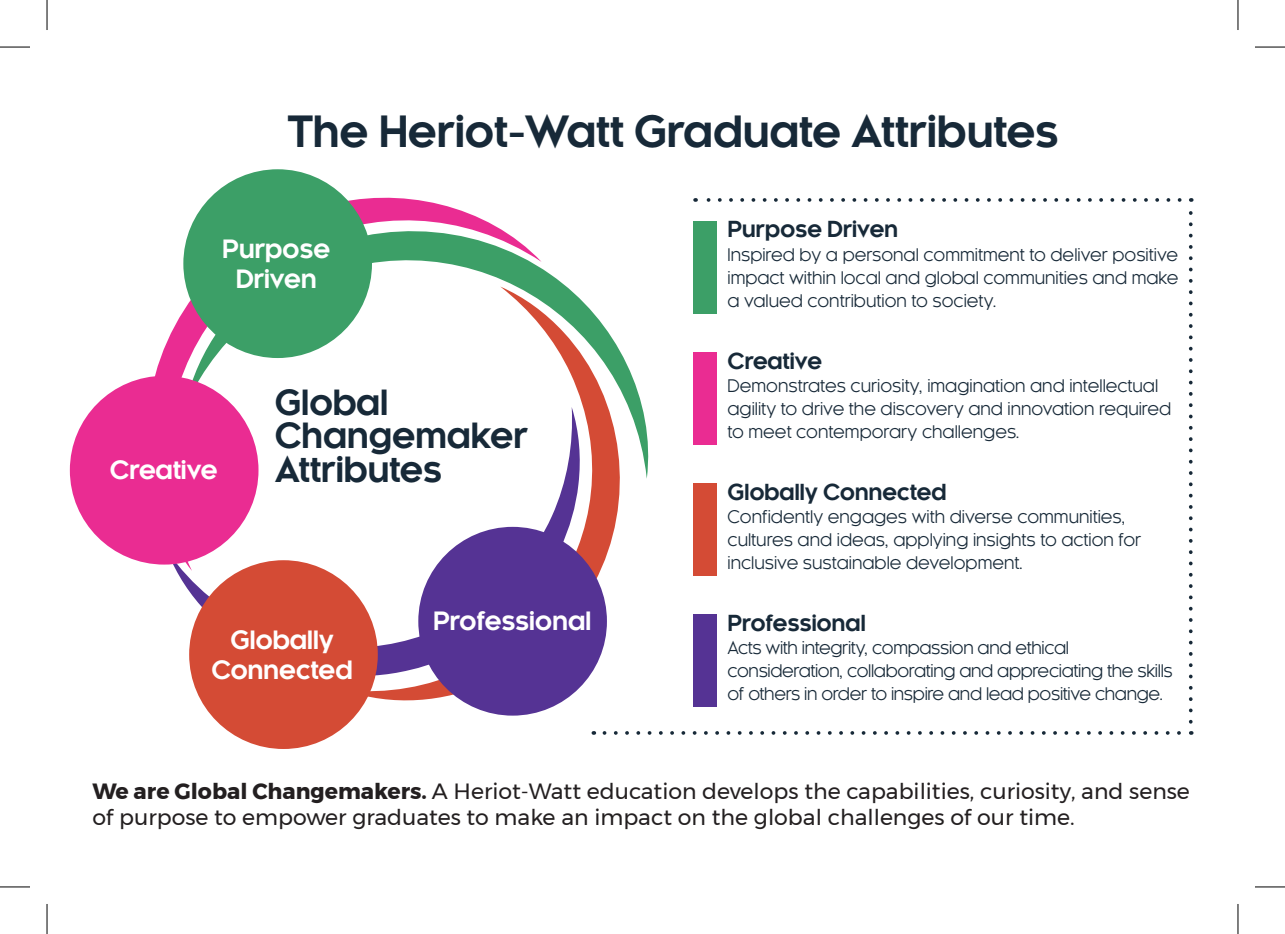
<style>
.page{position:relative;width:1285px;height:934px;background:#fff}
.page>*{position:absolute;margin:0;border:0;box-sizing:border-box;transform-origin:0 0}
.t1{font:700 42px "Kessel 105";letter-spacing:-.02em;color:#172938}
.t2{font:700 33.8px/33.8px "Kessel 105";letter-spacing:-.02em;color:#172938}
.t3{font:700 24.6px/29.6px "Kessel 105";letter-spacing:-.02em;color:#fff;text-align:center}
.t4{font:22px/26px "Montserrat";color:#231f20}
.t5{font:700 21.6px "Kessel 105";letter-spacing:-.02em;color:#172938}
.t6{font:17px/23.2px "Kessel 105";color:#172938}
.t7{font:17px/23.2px "Kessel 105";letter-spacing:-.02em;color:#172938}
.s1{font-weight:700}
</style>
<div class="page">
<svg style="left:604px;top:731px;width:587px;height:3px"></svg>
<svg style="left:1189px;top:198px;width:3px;height:523px"></svg>
<svg style="left:695px;top:198px;width:484px;height:4px"></svg>
<div style="left:693px;top:483px;width:24px;height:93px;background:#d44b35"></div>
<div style="left:693px;top:221px;width:24px;height:93px;background:#3c9f67"></div>
<div style="left:693px;top:614px;width:24px;height:93px;background:#553394"></div>
<svg style="left:142px;top:169px;width:201px;height:396px"></svg>
<svg style="left:185px;top:195px;width:464px;height:283px"></svg>
<svg style="left:344px;top:286px;width:300px;height:437px"></svg>
<svg style="left:167px;top:407px;width:414px;height:286px"></svg>
<div style="left:70px;top:375px;width:188px;height:189px;background:#ea2c92;border-radius:50%"></div>
<div style="left:183px;top:169px;width:189px;height:189px;background:#3c9f67;border-radius:50%"></div>
<div style="left:418px;top:526px;width:189px;height:189px;background:#553394;border-radius:50%"></div>
<div style="left:189px;top:560px;width:189px;height:188px;background:#d44b35;border-radius:50%"></div>
<div style="left:693px;top:352px;width:24px;height:93px;background:#ea2c92"></div>
<hr style="left:0;top:47px;width:30px;height:1px;background:#000">
<hr style="left:1255px;top:47px;width:30px;height:1px;background:#000">
<hr style="left:0;top:886px;width:30px;height:1px;background:#000">
<hr style="left:1255px;top:886px;width:30px;height:1px;background:#000">
<hr style="left:47px;top:0;width:1px;height:30px;background:#000">
<hr style="left:47px;top:903px;width:1px;height:30px;background:#000">
<hr style="left:1237px;top:0;width:1px;height:30px;background:#000">
<hr style="left:1237px;top:903px;width:1px;height:30px;background:#000">
<h1 class="t1" style="left:288px;top:107px;width:773px">The Heriot-Watt Graduate Attributes</h1>
<h3 class="t3" style="left:222px;top:234px;width:110px">Purpose<br>Driven</h3>
<h3 class="t3" style="left:110px;top:456px;width:110px">Creative</h3>
<h2 class="t2" style="left:275px;top:385px;width:255px">Global<br>Changemaker<br>Attributes</h2>
<h3 class="t3" style="left:211px;top:625px;width:143px">Globally<br>Connected</h3>
<h3 class="t3" style="left:433px;top:606px;width:160px">Professional</h3>
<p class="t5" style="left:727px;top:217px;width:172px">Purpose Driven</p>
<p class="t6" style="left:727px;top:243px;width:452px;text-align:justify">Inspired by a personal commitment to deliver positive impact within local and global communities and make a valued contribution to society.</p>
<p class="t5" style="left:727px;top:348px;width:96px">Creative</p>
<p class="t6" style="left:727px;top:374px;width:445px">Demonstrates curiosity, imagination and intellectual agility to drive the discovery and innovation required to meet contemporary challenges.</p>
<p class="t5" style="left:727px;top:479px;width:221px">Globally Connected</p>
<p class="t6" style="left:727px;top:505px;width:415px">Confidently engages with diverse communities, cultures and ideas, applying insights to action for inclusive sustainable development.</p>
<p class="t5" style="left:727px;top:610px;width:140px">Professional</p>
<p class="t7" style="left:727px;top:635px;width:447px">Acts with integrity, compassion and ethical consideration, collaborating and appreciating the skills of others in order to inspire and lead positive change.</p>
<p class="t4" style="left:92px;top:777px;width:1099px"><span class="s1">We are Global Changemakers.</span> A Heriot-Watt education develops the capabilities, curiosity, and sense of purpose to empower graduates to make an impact on the global challenges of our time.</p>
</div>
